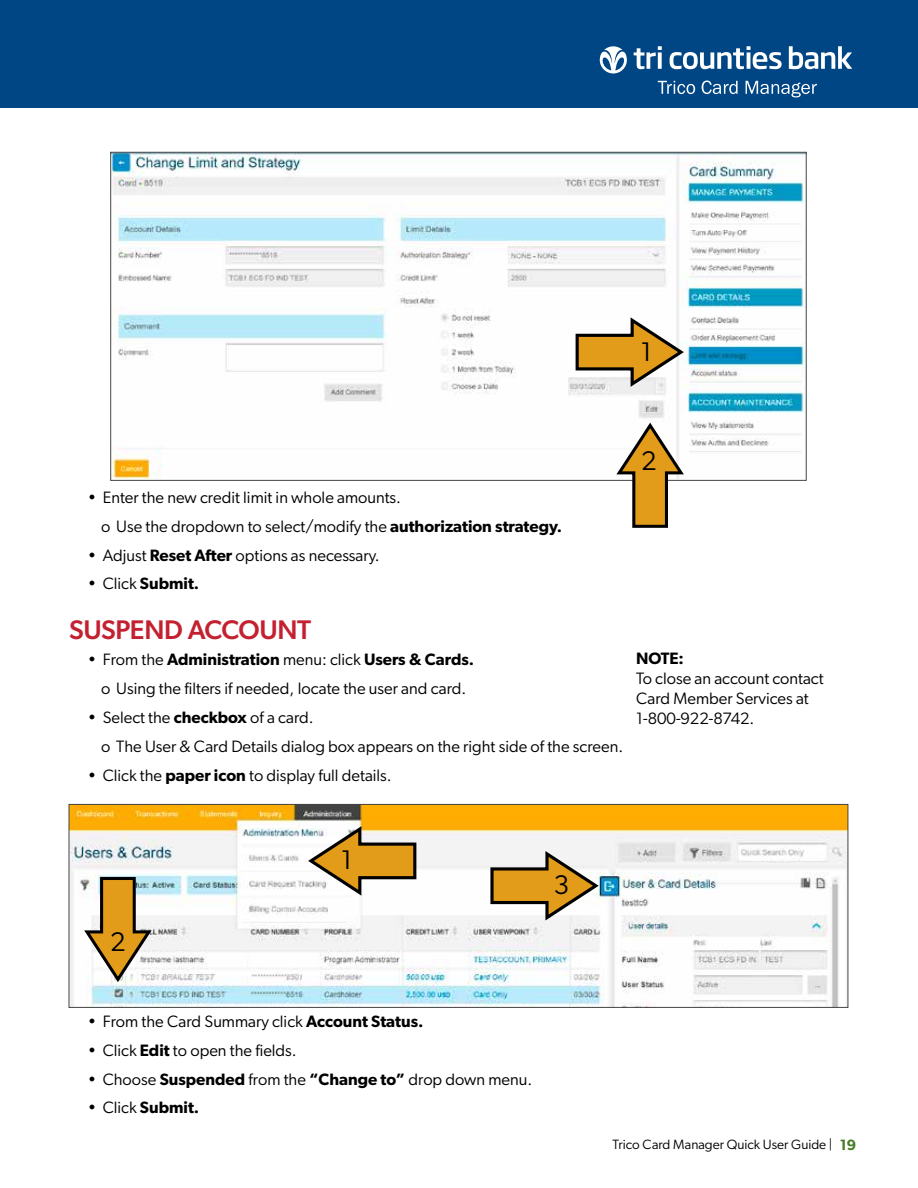
<style>
.page{position:relative;width:918px;height:1188px;background:#fff}
.page>*{position:absolute;margin:0;border:0;box-sizing:border-box;transform-origin:0 0}
.t1{font:500 27px "Gibson";letter-spacing:-.015em;color:#c42130}
.t2{font:27px "Gibson";color:#000}
.t3{font:16.5px/28.8px "Gibson";color:#000}
.t4{font:600 16.5px "Gibson";color:#000}
.t5{font:13.5px "Gibson";color:#000}
.s1{font-weight:600}
.s2{font-weight:400}
.s3{font-weight:600;font-size:15px;color:#477b26}
</style>
<div class="page">
<div style="left:0;top:0;width:918px;height:108px;background:#004684"></div>
<svg style="left:634px;top:46px;width:28px;height:23px"></svg>
<svg style="left:670px;top:46px;width:112px;height:23px"></svg>
<svg style="left:789px;top:46px;width:63px;height:23px"></svg>
<svg style="left:600px;top:46px;width:27px;height:27px"></svg>
<svg style="left:658px;top:81px;width:37px;height:13px"></svg>
<svg style="left:702px;top:81px;width:36px;height:13px"></svg>
<svg style="left:746px;top:81px;width:71px;height:16px"></svg>
<img style="left:112px;top:154px;width:692px;height:324px">
<svg style="left:574px;top:316px;width:111px;height:72px"></svg>
<img style="left:71px;top:806px;width:775px;height:200px">
<div style="left:69px;top:804px;width:779px;height:204px;border:1px solid #444544"></div>
<svg style="left:307px;top:825px;width:111px;height:72px"></svg>
<svg style="left:489px;top:850px;width:111px;height:72px"></svg>
<svg style="left:83px;top:875px;width:70px;height:108px"></svg>
<svg style="left:615px;top:422px;width:70px;height:106px"></svg>
<h1 class="t2" style="left:641px;top:335px;width:13px">1</h1>
<p class="t3" style="left:101px;top:483px;width:463px;text-indent:-13px">• Enter the new credit limit in whole amounts.<br>o Use the dropdown to select/modify the <span class="s1">authorization strategy.</span></p>
<p class="t3" style="left:88px;top:540px;width:294px">• Adjust <span class="s1">Reset After</span> options as necessary.</p>
<p class="t4" style="left:88px;top:574px;width:113px"><span class="s2">• Click</span> Submit.</p>
<h1 class="t1" style="left:69px;top:613px;width:244px">SUSPEND ACCOUNT</h1>
<p class="t3" style="left:88px;top:645px;width:388px;text-align:center">• From the <span class="s1">Administration</span> menu: click <span class="s1">Users &amp; Cards. </span>o Using the filters if needed, locate the user and card.</p>
<p class="t3" style="left:101px;top:703px;width:524px;text-indent:-13px">• Select the <span class="s1">checkbox</span> of a card.<br>o The User &amp; Card Details dialog box appears on the right side of the screen.</p>
<p class="t3" style="left:88px;top:760px;width:305px">• Click the <span class="s1">paper icon</span> to display full details.</p>
<h1 class="t2" style="left:641px;top:444px;width:17px">2</h1>
<p class="t4" style="left:636px;top:649px;width:49px">NOTE:</p>
<p class="t3" style="left:636px;top:668px;width:189px;line-height:19.8px">To close an account contact<br>Card Member Services at<br>1-800-922-8742.</p>
<h1 class="t2" style="left:110px;top:925px;width:17px">2</h1>
<h1 class="t2" style="left:341px;top:844px;width:13px">1</h1>
<h1 class="t2" style="left:554px;top:869px;width:17px">3</h1>
<p class="t3" style="left:88px;top:1007px;width:337px">• From the Card Summary click <span class="s1">Account Status.</span></p>
<p class="t3" style="left:88px;top:1036px;width:211px">• Click <span class="s1">Edit</span> to open the fields.</p>
<p class="t3" style="left:88px;top:1064px;width:446px">• Choose <span class="s1">Suspended</span> from the <span class="s1">“Change to”</span> drop down menu.</p>
<p class="t4" style="left:88px;top:1098px;width:113px"><span class="s2">• Click</span> Submit.</p>
<p class="t5" style="left:613px;top:1137px;width:245px">Trico Card Manager Quick User Guide | <span class="s3">19</span></p>
</div>
